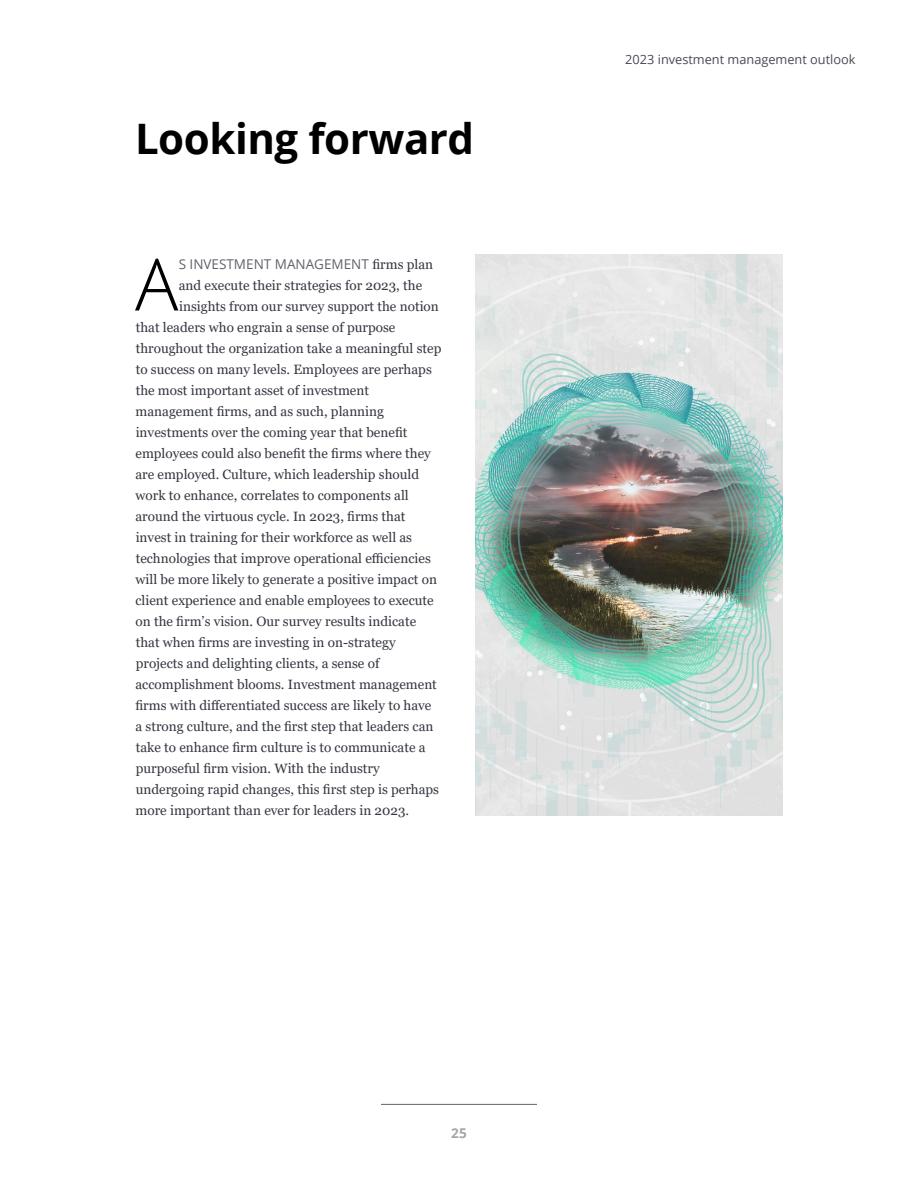
<style>
.page{position:relative;width:918px;height:1188px;background:#fff}
.page>*{position:absolute;margin:0;border:0;box-sizing:border-box;transform-origin:0 0}
.t1{font:300 72.3px "Open Sans";color:#000}
.t2{font:700 42px "Open Sans";letter-spacing:-.01em;color:#000}
.t3{font:13.5px "Georgia";color:#333740}
.t4{font:13.5px "Open Sans";color:#5f6369}
.t5{font:700 13.5px "Open Sans";color:#a3a7a9}
.t6{font:12.75px "Open Sans";color:#474b55}
.s1{font-family:"Georgia";color:#333740}
</style>
<div class="page">
<hr style="left:381px;top:1104px;width:156px;height:1px;background:#5f6369">
<img style="left:476px;top:254px;width:306px;height:561px">
<h2 class="t2" style="left:135px;top:109px;width:341px">Looking forward</h2>
<h1 class="t1" style="left:135px;top:235px;width:45px">A</h1>
<p class="t4" style="left:179px;top:254px;width:256px">S INVESTMENT MANAGEMENT <span class="s1">firms plan</span></p>
<p class="t3" style="left:179px;top:277px;width:245px">and execute their strategies for 2023, the</p>
<p class="t3" style="left:179px;top:298px;width:261px">insights from our survey support the notion</p>
<p class="t3" style="left:136px;top:319px;width:261px">that leaders who engrain a sense of purpose</p>
<p class="t3" style="left:136px;top:340px;width:307px">throughout the organization take a meaningful step</p>
<p class="t3" style="left:136px;top:361px;width:298px">to success on many levels. Employees are perhaps</p>
<p class="t3" style="left:136px;top:382px;width:235px">the most important asset of investment</p>
<p class="t3" style="left:136px;top:403px;width:250px">management firms, and as such, planning</p>
<p class="t3" style="left:136px;top:424px;width:273px">investments over the coming year that benefit</p>
<p class="t3" style="left:136px;top:445px;width:297px">employees could also benefit the firms where they</p>
<p class="t3" style="left:135px;top:466px;width:285px">are employed. Culture, which leadership should</p>
<p class="t3" style="left:136px;top:487px;width:275px">work to enhance, correlates to components all</p>
<p class="t3" style="left:135px;top:508px;width:272px">around the virtuous cycle. In 2023, firms that</p>
<p class="t3" style="left:136px;top:529px;width:278px">invest in training for their workforce as well as</p>
<p class="t3" style="left:136px;top:550px;width:297px">technologies that improve operational efficiencies</p>
<p class="t3" style="left:136px;top:571px;width:303px">will be more likely to generate a positive impact on</p>
<p class="t3" style="left:136px;top:592px;width:300px">client experience and enable employees to execute</p>
<p class="t3" style="left:136px;top:613px;width:282px">on the firm’s vision. Our survey results indicate</p>
<p class="t3" style="left:136px;top:634px;width:262px">that when firms are investing in on-strategy</p>
<p class="t3" style="left:136px;top:655px;width:245px">projects and delighting clients, a sense of</p>
<p class="t3" style="left:135px;top:676px;width:303px">accomplishment blooms. Investment management</p>
<p class="t3" style="left:135px;top:697px;width:298px">firms with differentiated success are likely to have</p>
<p class="t3" style="left:135px;top:718px;width:299px">a strong culture, and the first step that leaders can</p>
<p class="t3" style="left:136px;top:739px;width:292px">take to enhance firm culture is to communicate a</p>
<p class="t3" style="left:136px;top:760px;width:246px">purposeful firm vision. With the industry</p>
<p class="t3" style="left:136px;top:781px;width:305px">undergoing rapid changes, this first step is perhaps</p>
<p class="t3" style="left:136px;top:802px;width:275px">more important than ever for leaders in 2023.</p>
<p class="t5" style="left:451px;top:1123px;width:17px">25</p>
<p class="t6" style="left:625px;top:50px;width:232px">2023 investment management outlook</p>
</div>
